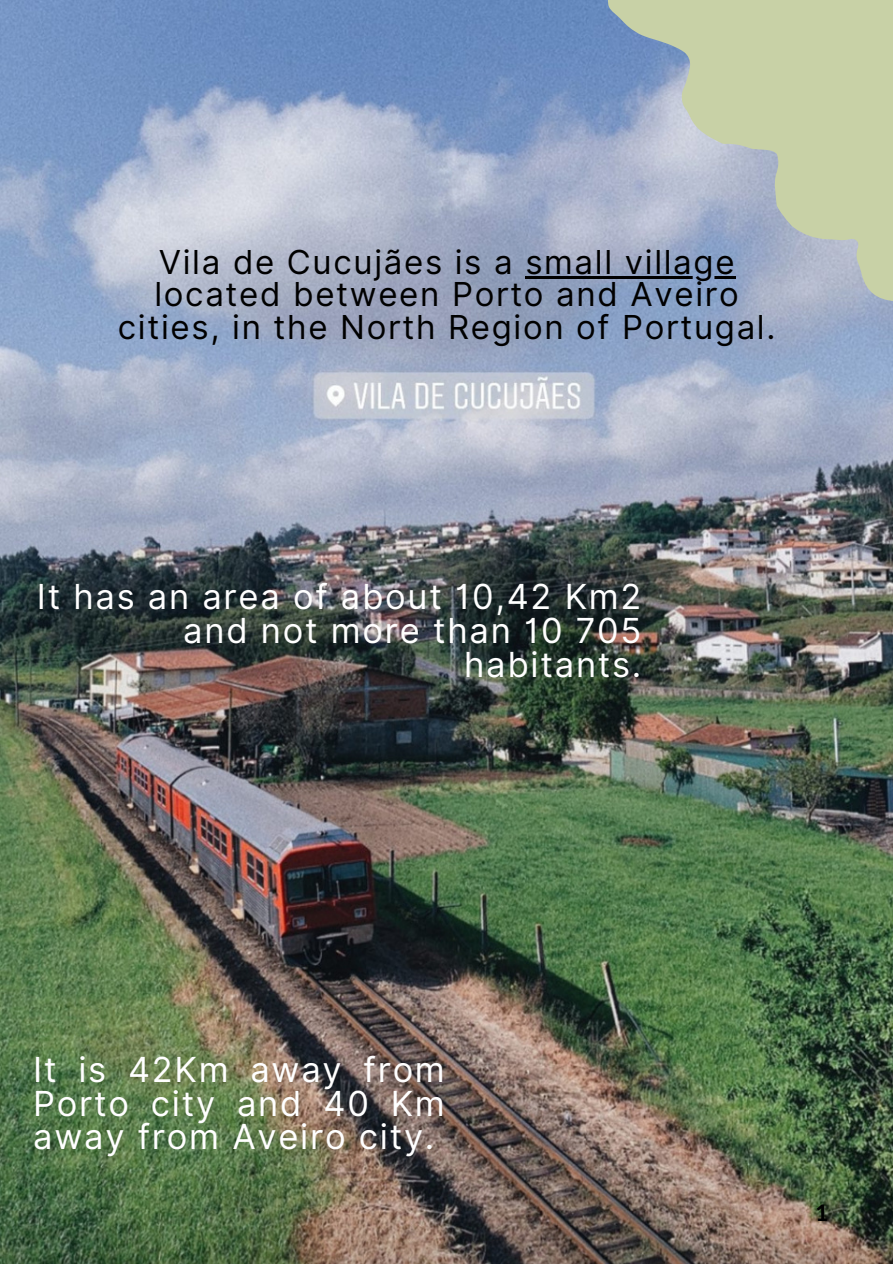
<style>
.page{position:relative;width:893px;height:1264px;background:#fff}
.page>*{position:absolute;margin:0;border:0;box-sizing:border-box;transform-origin:0 0}
.t1{font:34.5px/33.8px "Inter";letter-spacing:.05em;color:#fff;text-align:right}
.t2{font:33px/32.7px "Inter";letter-spacing:.05em;color:#000;text-align:center}
.t3{font:800 22.5px "Lato";color:#000}
</style>
<div class="page">
<img style="left:0;top:0;width:892px;height:1263px">
<svg style="left:447px;top:0;width:445px;height:382px;background:#a1b0bd"></svg>
<hr style="left:525px;top:276px;width:211px;height:2px;background:#000">
<p class="t2" style="left:159px;top:245px;width:577px">Vila de Cucujães is a small village</p>
<h1 class="t2" style="left:118px;top:278px;width:659px">located between Porto and Aveiro cities, in the North Region of Portugal.</h1>
<h1 class="t1" style="left:37px;top:580px;width:606px">It has an area of about 10,42 Km2 and not more than 10 705 habitants.</h1>
<h1 class="t1" style="left:33px;top:1052px;width:413px;text-align:justify">It is 42Km away from Porto city and 40 Km away from Aveiro city.</h1>
<p class="t3" style="left:815px;top:1198px;width:15px">1</p>
</div>
